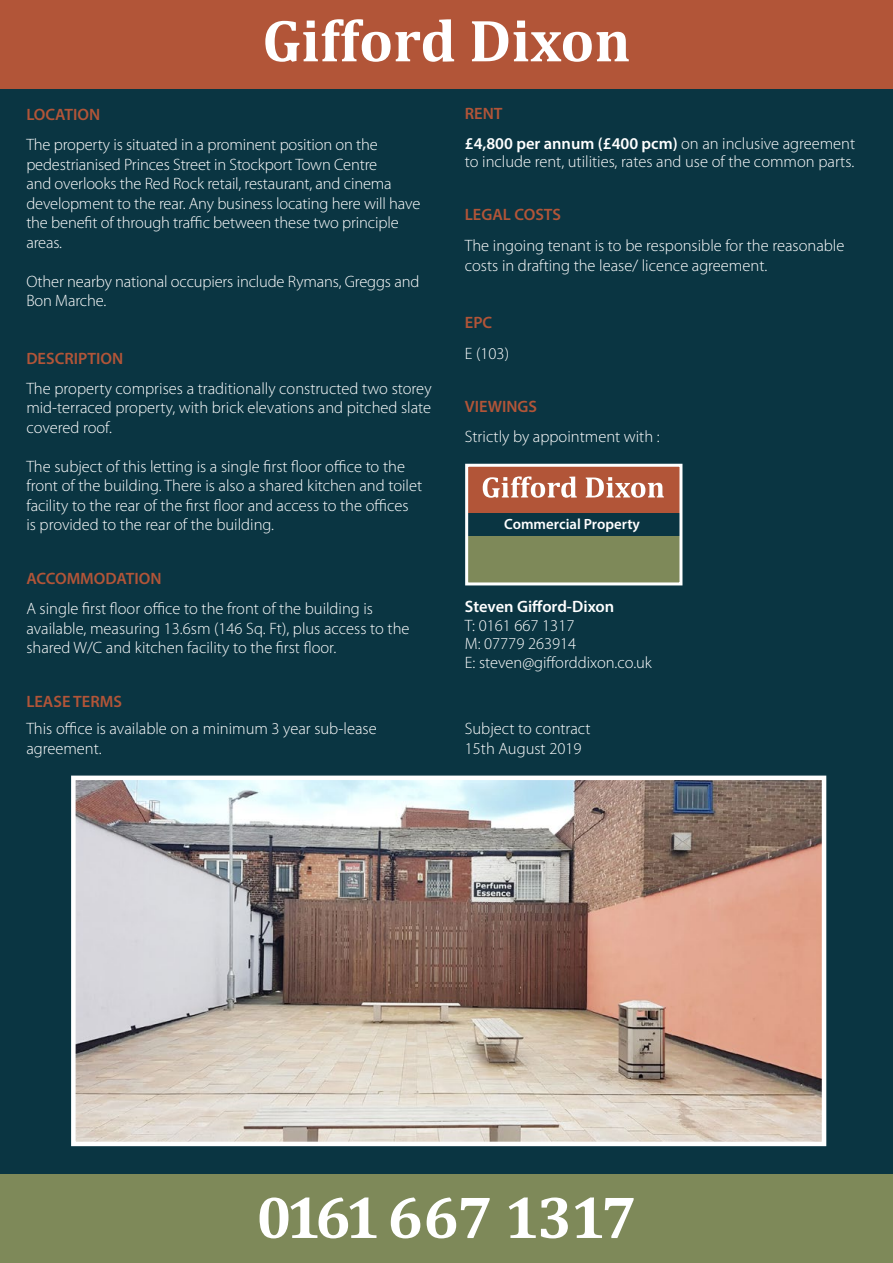
<style>
.page{position:relative;width:893px;height:1263px;background:#fff}
.page>*{position:absolute;margin:0;border:0;box-sizing:border-box;transform-origin:0 0}
.t1{font:700 60px "Cambria";letter-spacing:-.005em;color:#fff}
.t2{font:700 60px "Cambria";letter-spacing:-.06em;color:#fff}
.t3{font:18px "Myriad Pro";color:#fff}
.t4{font:300 16.5px/19.5px "Myriad Pro";color:#fff}
.t5{font:600 16.5px/30px "Myriad Pro";color:#fff}
.t6{font:600 16.5px "Myriad Pro";color:#b25538}
.t7{font:600 14.85px "Myriad Pro";color:#fff}
.s1{color:#b25538}
.s2{font-weight:300}
</style>
<div class="page">
<div style="left:0;top:0;width:892px;height:1247px;background:#0a3542"></div>
<div style="left:0;top:1174px;width:893px;height:89px;background:#7e8959"></div>
<div style="left:0;top:0;width:893px;height:89px;background:#b25538"></div>
<div style="left:467px;top:533px;width:214px;height:51px;background:#7e8959"></div>
<div style="left:467px;top:465px;width:214px;height:53px;background:#b25538"></div>
<svg style="left:483px;top:476px;width:94px;height:22px"></svg>
<svg style="left:586px;top:477px;width:78px;height:21px"></svg>
<div style="left:467px;top:513px;width:214px;height:23px;background:#0a3542"></div>
<div style="left:465px;top:464px;width:217px;height:121px;border:3px solid #fff"></div>
<img style="left:76px;top:780px;width:745px;height:361px">
<div style="left:71px;top:775px;width:755px;height:371px;border:4px solid #fff"></div>
<h1 class="t1" style="left:262px;top:-2px;width:370px">Gifford Dixon</h1>
<p class="t3" style="left:438px;top:24px;width:17px">W</p>
<p class="t6" style="left:26px;top:104px;width:75px">LOCATION</p>
<p class="t4" style="left:26px;top:135px;width:395px">The property is situated in a prominent position on the pedestrianised Princes Street in Stockport Town Centre<br>and overlooks the Red Rock retail, restaurant, and cinema development to the rear. Any business locating here will have the benefit of through traffic between these two principle areas.</p>
<p class="t4" style="left:26px;top:272px;width:394px">Other nearby national occupiers include Rymans, Greggs and<br>Bon Marche.</p>
<p class="t6" style="left:26px;top:348px;width:98px">DESCRIPTION</p>
<p class="t4" style="left:26px;top:379px;width:407px;text-align:justify">The property comprises a traditionally constructed two storey mid-terraced property, with brick elevations and pitched slate covered roof.</p>
<p class="t4" style="left:26px;top:457px;width:397px">The subject of this letting is a single first floor office to the front of the building. There is also a shared kitchen and toilet facility to the rear of the first floor and access to the offices is provided to the rear of the building.</p>
<p class="t6" style="left:26px;top:568px;width:137px">ACCOMMODATION</p>
<p class="t4" style="left:26px;top:599px;width:385px">A single first floor office to the front of the building is available, measuring 13.6sm (146 Sq. Ft), plus access to the shared W/C and kitchen facility to the first floor.</p>
<p class="t6" style="left:26px;top:691px;width:97px">LEASE TERMS</p>
<p class="t4" style="left:26px;top:719px;width:352px">This office is available on a minimum 3 year sub-lease agreement.</p>
<p class="t5" style="left:465px;top:98px;width:392px"><span class="s1">RENT<br></span>£4,800 per annum (£400 pcm) <span class="s2">on an inclusive agreement</span></p>
<p class="t4" style="left:465px;top:152px;width:391px">to include rent, utilities, rates and use of the common parts.</p>
<p class="t6" style="left:465px;top:204px;width:98px">LEGAL COSTS</p>
<p class="t4" style="left:465px;top:236px;width:381px">The ingoing tenant is to be responsible for the reasonable costs in drafting the lease/ licence agreement.</p>
<p class="t6" style="left:465px;top:312px;width:29px">EPC</p>
<p class="t4" style="left:465px;top:344px;width:46px">E (103)</p>
<p class="t6" style="left:465px;top:396px;width:74px">VIEWINGS</p>
<p class="t4" style="left:465px;top:427px;width:196px">Strictly by appointment with :</p>
<p class="t7" style="left:504px;top:514px;width:137px">Commercial Property</p>
<p class="t5" style="left:465px;top:591px;width:151px">Steven Gifford-Dixon</p>
<p class="t4" style="left:465px;top:616px;width:189px;line-height:18.8px">T: 0161 667 1317<br>M: 07779 263914<br>E: steven@gifforddixon.co.uk</p>
<p class="t4" style="left:465px;top:719px;width:127px;line-height:20.2px">Subject to contract<br>15th August 2019</p>
<h1 class="t2" style="left:256px;top:1175px;width:382px">0161 667 1317</h1>
</div>
